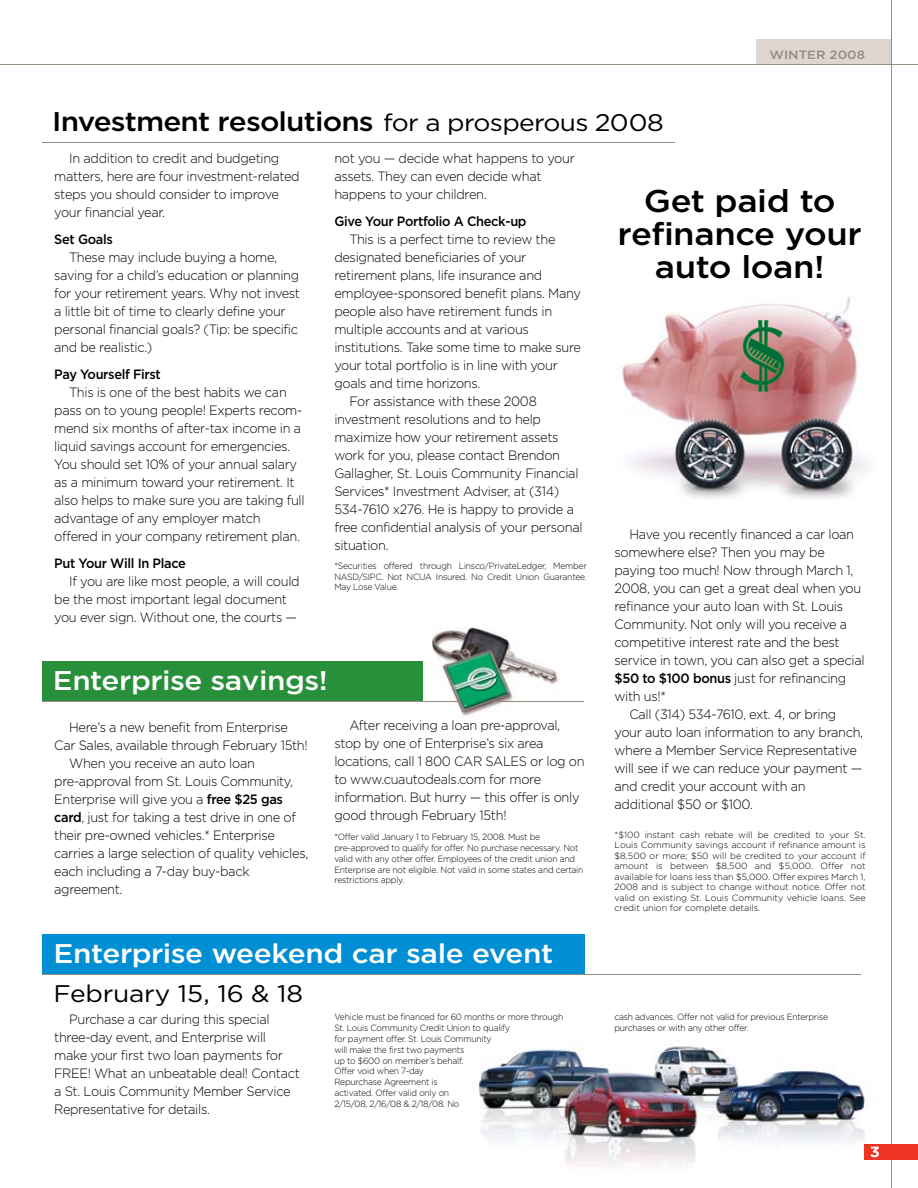
<style>
.page{position:relative;width:918px;height:1188px;background:#fff}
.page>*{position:absolute;margin:0;border:0;box-sizing:border-box;transform-origin:0 0}
.t1{font:500 31.5px/33px "Gotham";letter-spacing:-.015em;color:#000;text-align:center;scale:1.1 1}
.t2{font:500 27px "Gotham";letter-spacing:-.015em;color:#fff;scale:1.1 1}
.t3{font:500 27px "Gotham";letter-spacing:-.03em;color:#000;scale:1.1 1}
.t4{font:24px "Gotham";letter-spacing:-.01em;color:#000;scale:1.1 1}
.t5{font:300 13.5px/18px "Gotham";letter-spacing:-.025em;color:#000;scale:.95 1}
.t6{font:500 13.5px "Gotham";letter-spacing:-.025em;color:#000;scale:.95 1}
.t7{font:500 12px "Gotham";color:#998b7d;scale:1.1 1}
.t8{font:300 9px/10.8px "Gotham";letter-spacing:-.025em;color:#000;scale:.95 1}
.t9{font:300 9px/10.5px "Gotham";letter-spacing:-.025em;color:#000;text-align:justify}
.s1{font-weight:400;font-size:24px}
.s2{font-weight:500}
</style>
<div class="page">
<img style="left:478px;top:1040px;width:387px;height:126px">
<img style="left:432px;top:627px;width:127px;height:89px">
<img style="left:622px;top:297px;width:245px;height:203px">
<svg style="left:740px;top:320px;width:44px;height:72px"></svg>
<div style="left:42px;top:934px;width:543px;height:41px;background:#008fd4"></div>
<div style="left:756px;top:39px;width:135px;height:26px;background:#ded6cf"></div>
<hr style="left:891px;top:0;width:1px;height:1188px;background:#998b7d">
<div style="left:864px;top:1144px;width:54px;height:16px;background:#ee3224"></div>
<svg style="left:870px;top:1147px;width:9px;height:10px"></svg>
<hr style="left:42px;top:142px;width:633px;height:1px;background:#998b7d">
<hr style="left:42px;top:974px;width:819px;height:1px;background:#998b7d">
<hr style="left:0;top:65px;width:918px;height:1px;background:#998b7d">
<div style="left:42px;top:662px;width:380px;height:40px;background:#28903a"></div>
<hr style="left:490px;top:702px;width:94px;height:1px;background:#998b7d">
<hr style="left:42px;top:702px;width:417px;height:1px;background:#998b7d">
<h2 class="t3" style="left:52px;top:106px;width:558px">Investment resolutions <span class="s1">for a prosperous 2008</span></h2>
<p class="t7" style="left:769px;top:48px;width:89px">WINTER 2008</p>
<p class="t5" style="left:54px;top:149px;width:260px;text-indent:15px">In addition to credit and budgeting matters, here are four investment-related steps you should consider to improve your financial year.</p>
<p class="t6" style="left:54px;top:231px;width:63px">Set Goals</p>
<p class="t5" style="left:54px;top:248px;width:260px;text-indent:15px">These may include buying a home, saving for a child’s education or planning for your retirement years. Why not invest a little bit of time to clearly define your personal financial goals? (Tip: be specific and be realistic.)</p>
<p class="t6" style="left:54px;top:366px;width:114px">Pay Yourself First</p>
<p class="t5" style="left:54px;top:383px;width:265px;text-indent:15px">This is one of the best habits we can pass on to young people! Experts recom&shy;mend six months of after-tax income in a liquid savings account for emergencies.<br>You should set 10% of your annual salary as a minimum toward your retirement. It also helps to make sure you are taking full advantage of any employer match offered in your company retirement plan.</p>
<p class="t6" style="left:54px;top:555px;width:140px">Put Your Will In Place</p>
<p class="t5" style="left:54px;top:572px;width:260px;text-indent:15px">If you are like most people, a will could be the most important legal document you ever sign. Without one, the courts —</p>
<p class="t5" style="left:334px;top:149px;width:255px">not you — decide what happens to your assets. They can even decide what happens to your children.</p>
<p class="t6" style="left:334px;top:213px;width:204px">Give Your Portfolio A Check-up</p>
<p class="t5" style="left:349px;top:230px;width:218px">This is a perfect time to review the</p>
<p class="t5" style="left:334px;top:248px;width:204px">designated beneficiaries of your</p>
<p class="t5" style="left:334px;top:266px;width:220px">retirement plans, life insurance and</p>
<p class="t5" style="left:334px;top:284px;width:261px">employee-sponsored benefit plans. Many</p>
<p class="t5" style="left:334px;top:302px;width:231px">people also have retirement funds in</p>
<p class="t5" style="left:334px;top:320px;width:206px">multiple accounts and at various</p>
<p class="t5" style="left:334px;top:338px;width:261px">institutions. Take some time to make sure</p>
<p class="t5" style="left:334px;top:356px;width:237px">your total portfolio is in line with your</p>
<p class="t5" style="left:334px;top:374px;width:155px">goals and time horizons.</p>
<p class="t5" style="left:349px;top:392px;width:199px">For assistance with these 2008</p>
<p class="t5" style="left:334px;top:410px;width:219px">investment resolutions and to help</p>
<p class="t5" style="left:334px;top:428px;width:237px">maximize how your retirement assets</p>
<p class="t5" style="left:334px;top:446px;width:239px">work for you, please contact Brendon</p>
<p class="t5" style="left:334px;top:464px;width:259px">Gallagher, St. Louis Community Financial</p>
<p class="t5" style="left:334px;top:482px;width:238px">Services* Investment Adviser, at (314)</p>
<p class="t5" style="left:334px;top:500px;width:254px">534-7610 x276. He is happy to provide a</p>
<p class="t5" style="left:334px;top:518px;width:263px">free confidential analysis of your personal</p>
<p class="t5" style="left:334px;top:536px;width:59px">situation.</p>
<p class="t8" style="left:334px;top:561px;width:267px;text-align:justify">*Securities offered through Linsco/PrivateLedger, Member NASD/SIPC. Not NCUA Insured. No Credit Union Guarantee.<br>May Lose Value.</p>
<h2 class="t2" style="left:53px;top:665px;width:252px">Enterprise savings!</h2>
<p class="t5" style="left:69px;top:718px;width:232px">Here’s a new benefit from Enterprise</p>
<p class="t5" style="left:54px;top:736px;width:268px">Car Sales, available through February 15th!</p>
<p class="t5" style="left:69px;top:754px;width:197px">When you receive an auto loan</p>
<p class="t5" style="left:54px;top:772px;width:253px">pre-approval from St. Louis Community,</p>
<p class="t5" style="left:54px;top:790px;width:242px">Enterprise will give you a <span class="s2">free $25 gas</span></p>
<p class="t5" style="left:54px;top:808px;width:256px"><span class="s2">card</span>, just for taking a test drive in one of</p>
<p class="t5" style="left:54px;top:826px;width:234px">their pre-owned vehicles.* Enterprise</p>
<p class="t5" style="left:54px;top:844px;width:269px">carries a large selection of quality vehicles,</p>
<p class="t5" style="left:54px;top:862px;width:207px">each including a 7-day buy-back</p>
<p class="t5" style="left:54px;top:880px;width:73px">agreement.</p>
<p class="t5" style="left:334px;top:717px;width:265px;text-indent:15px">After receiving a loan pre-approval, stop by one of Enterprise’s six area locations, call 1 800 CAR SALES or log on to www.cuautodeals.com for more information. But hurry — this offer is only good through February 15th!</p>
<p class="t8" style="left:334px;top:832px;width:264px">*Offer valid January 1 to February 15, 2008. Must be pre-approved to qualify for offer. No purchase necessary. Not valid with any other offer. Employees of the credit union and Enterprise are not eligible. Not valid in some states and certain restrictions apply.</p>
<h2 class="t2" style="left:53px;top:938px;width:456px">Enterprise weekend car sale event</h2>
<h3 class="t4" style="left:53px;top:981px;width:229px">February 15, 16 &amp; 18</h3>
<p class="t8" style="left:334px;top:1012px;width:242px">Vehicle must be financed for 60 months or more through St. Louis Community Credit Union to qualify<br>for payment offer. St. Louis Community<br>will make the first two payments<br>up to $600 on member’s behalf.<br>Offer void when 7-day<br>Repurchase Agreement is<br>activated. Offer valid only on<br>2/15/08, 2/16/08 &amp; 2/18/08. No</p>
<p class="t5" style="left:54px;top:1010px;width:260px;text-indent:15px">Purchase a car during this special three-day event, and Enterprise will make your first two loan payments for FREE! What an unbeatable deal! Contact a St. Louis Community Member Service Representative for details.</p>
<h1 class="t1" style="left:618px;top:184px;width:224px">Get paid to refinance your auto loan!</h1>
<p class="t5" style="left:629px;top:525px;width:238px">Have you recently financed a car loan</p>
<p class="t5" style="left:614px;top:543px;width:223px">somewhere else? Then you may be</p>
<p class="t5" style="left:614px;top:561px;width:253px">paying too much! Now through March 1,</p>
<p class="t5" style="left:614px;top:579px;width:261px">2008, you can get a great deal when you</p>
<p class="t5" style="left:614px;top:597px;width:242px">refinance your auto loan with St. Louis</p>
<p class="t5" style="left:614px;top:615px;width:247px">Community. Not only will you receive a</p>
<p class="t5" style="left:614px;top:633px;width:239px">competitive interest rate and the best</p>
<p class="t5" style="left:614px;top:651px;width:265px">service in town, you can also get a special</p>
<p class="t5" style="left:614px;top:669px;width:245px"><span class="s2">$50 to $100 bonus</span> just for refinancing</p>
<p class="t5" style="left:614px;top:687px;width:56px">with us!*</p>
<p class="t5" style="left:629px;top:705px;width:219px">Call (314) 534-7610, ext. 4, or bring</p>
<p class="t5" style="left:614px;top:723px;width:263px">your auto loan information to any branch,</p>
<p class="t5" style="left:614px;top:741px;width:257px">where a Member Service Representative</p>
<p class="t5" style="left:614px;top:759px;width:262px">will see if we can reduce your payment —</p>
<p class="t5" style="left:614px;top:777px;width:203px">and credit your account with an</p>
<p class="t5" style="left:614px;top:795px;width:147px">additional $50 or $100.</p>
<p class="t9" style="left:614px;top:829px;width:253px">*$100 instant cash rebate will be credited to your St.<br>Louis Community savings account if refinance amount is $8,500 or more; $50 will be credited to your account if amount is between $8,500 and $5,000. Offer not available for loans less than $5,000. Offer expires March 1, 2008 and is subject to change without notice. Offer not valid on existing St. Louis Community vehicle loans. See credit union for complete details.</p>
<p class="t8" style="left:614px;top:1012px;width:226px">cash advances. Offer not valid for previous Enterprise purchases or with any other offer.</p>
</div>
